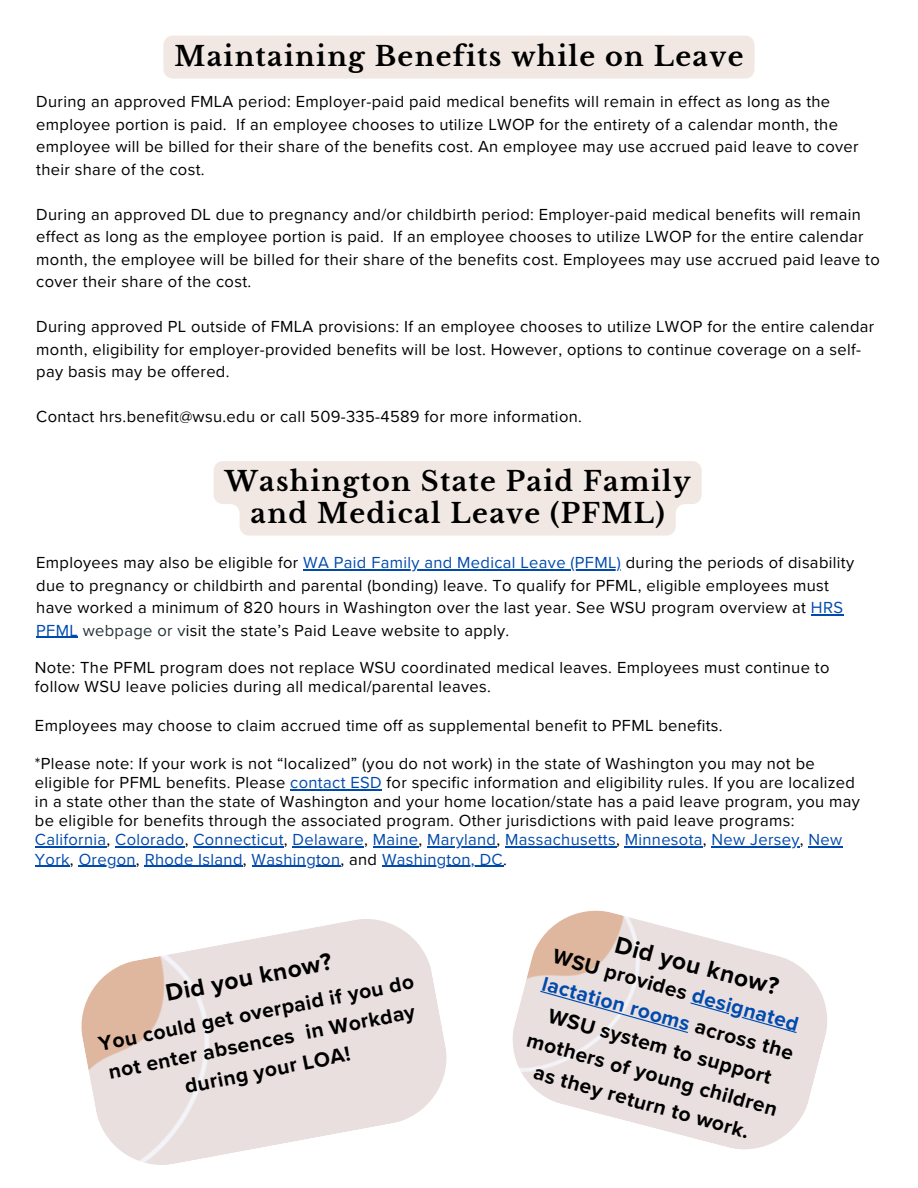
<style>
.page{position:relative;width:918px;height:1188px;background:#fff}
.page>*{position:absolute;margin:0;border:0;box-sizing:border-box;transform-origin:0 0}
.t1{font:700 27px/31.5px "Libre Baskerville";letter-spacing:.05em;color:#000;text-align:center}
.t2{font:700 24.45px "Proxima Nova";color:#000}
.t3{font:700 21px/29.2px "Proxima Nova";color:#000;text-align:center}
.t4{font:16.5px/22.5px "Proxima Nova";letter-spacing:.02em;color:#000}
.t5{font:16.5px "Proxima Nova";letter-spacing:.02em;color:#004aad}
.s1{color:#004aad}
.s2{color:#253439}
.s3{color:#000}
</style>
<div class="page">
<div style="left:214px;top:461px;width:488px;height:75px;background:#f1e8e3"></div>
<hr style="left:303px;top:569px;width:318px;height:1px;background:#004aad">
<hr style="left:811px;top:614px;width:32px;height:1px;background:#004aad">
<hr style="left:36px;top:637px;width:42px;height:1px;background:#004aad">
<hr style="left:290px;top:789px;width:92px;height:1px;background:#004aad">
<hr style="left:35px;top:847px;width:72px;height:1px;background:#004aad">
<hr style="left:115px;top:847px;width:70px;height:1px;background:#004aad">
<hr style="left:193px;top:847px;width:91px;height:1px;background:#004aad">
<hr style="left:293px;top:847px;width:71px;height:1px;background:#004aad">
<hr style="left:373px;top:847px;width:45px;height:1px;background:#004aad">
<hr style="left:427px;top:847px;width:69px;height:1px;background:#004aad">
<hr style="left:505px;top:847px;width:111px;height:1px;background:#004aad">
<hr style="left:625px;top:847px;width:78px;height:1px;background:#004aad">
<hr style="left:712px;top:847px;width:88px;height:1px;background:#004aad">
<hr style="left:809px;top:847px;width:34px;height:1px;background:#004aad">
<hr style="left:35px;top:866px;width:35px;height:1px;background:#004aad">
<hr style="left:79px;top:866px;width:57px;height:1px;background:#004aad">
<hr style="left:145px;top:866px;width:98px;height:1px;background:#004aad">
<hr style="left:252px;top:866px;width:89px;height:1px;background:#004aad">
<hr style="left:382px;top:866px;width:121px;height:1px;background:#004aad">
<div style="left:163px;top:36px;width:592px;height:43px;background:#f1e8e3;border-radius:9px"></div>
<img style="left:512px;top:910px;width:315px;height:240px">
<div style="left:540px;top:991px;width:257px;height:42px;background:#e9dfdf"></div>
<img style="left:81px;top:919px;width:366px;height:246px">
<h1 class="t1" style="left:174px;top:40px;width:571px">Maintaining Benefits while on Leave</h1>
<h2 class="t4" style="left:36px;top:91px;width:824px">During an approved FMLA period: Employer-paid paid medical benefits will remain in effect as long as the employee portion is paid. If an employee chooses to utilize LWOP for the entirety of a calendar month, the employee will be billed for their share of the benefits cost. An employee may use accrued paid leave to cover their share of the cost.</h2>
<h1 class="t4" style="left:36px;top:203px;width:845px">During an approved DL due to pregnancy and/or childbirth period: Employer-paid medical benefits will remain effect as long as the employee portion is paid. If an employee chooses to utilize LWOP for the entire calendar month, the employee will be billed for their share of the benefits cost. Employees may use accrued paid leave to cover their share of the cost.</h1>
<p class="t4" style="left:36px;top:316px;width:840px">During approved PL outside of FMLA provisions: If an employee chooses to utilize LWOP for the entire calendar month, eligibility for employer-provided benefits will be lost. However, options to continue coverage on a self&shy;pay basis may be offered.</p>
<h2 class="t4" style="left:36px;top:406px;width:547px">Contact hrs.benefit@wsu.edu or call 509-335-4589 for more information.</h2>
<h1 class="t1" style="left:225px;top:466px;width:467px">Washington State Paid Family and Medical Leave (PFML)</h1>
<p class="t4" style="left:36px;top:552px;width:819px">Employees may also be eligible for <span class="s1">WA Paid Family and Medical Leave (PFML)</span> during the periods of disability</p>
<p class="t4" style="left:36px;top:574px;width:808px">due to pregnancy or childbirth and parental (bonding) leave. To qualify for PFML, eligible employees must have worked a minimum of 820 hours in Washington over the last year. See WSU program overview at <span class="s1">HRS<br>PFML</span> <span class="s2">webpage or v</span>isit the state’s Paid Leave website to apply.</p>
<p class="t4" style="left:35px;top:659px;width:796px;line-height:19.2px">Note: The PFML program does not replace WSU coordinated medical leaves. Employees must continue to follow WSU leave policies during all medical/parental leaves.</p>
<p class="t4" style="left:35px;top:714px;width:689px">Employees may choose to claim accrued time off as supplemental benefit to PFML benefits.</p>
<h1 class="t4" style="left:35px;top:754px;width:827px;line-height:19px">*Please note: If your work is not “localized” (you do not work) in the state of Washington you may not be eligible for PFML benefits. Please <span class="s1">contact ESD</span> for specific information and eligibility rules. If you are localized in a state other than the state of Washington and your home location/state has a paid leave program, you may be eligible for benefits through the associated program. Other jurisdictions with paid leave programs:<br><span class="s1">California</span>, <span class="s1">Colorado</span>, <span class="s1">Connecticut</span>, <span class="s1">Delaware</span>, <span class="s1">Maine</span>, <span class="s1">Maryland</span>, <span class="s1">Massachusetts</span>, <span class="s1">Minnesota</span>, <span class="s1">New Jersey</span>, <span class="s1">New</span></h1>
<p class="t5" style="left:35px;top:849px;width:473px">York<span class="s3">,</span> Oregon<span class="s3">,</span> Rhode Island<span class="s3">,</span> Washington<span class="s3">, and</span> Washington, DC<span class="s3">.</span></p>
<h2 class="t2" style="left:163px;top:979px;width:170px;rotate:-11deg">Did you know?</h2>
<p class="t3" style="left:96px;top:1029px;width:323px;rotate:-11deg">You could get overpaid if you do not enter absences in Workday during your LOA!</p>
<h2 class="t2" style="left:620px;top:930px;width:170px;rotate:15deg">Did you know?</h2>
<p class="t3" style="left:555px;top:941px;width:262px;rotate:16deg">WSU provides <span class="s1">designated lactation rooms</span> across the<br>WSU system to support mothers of young children as they return to work.</p>
</div>
